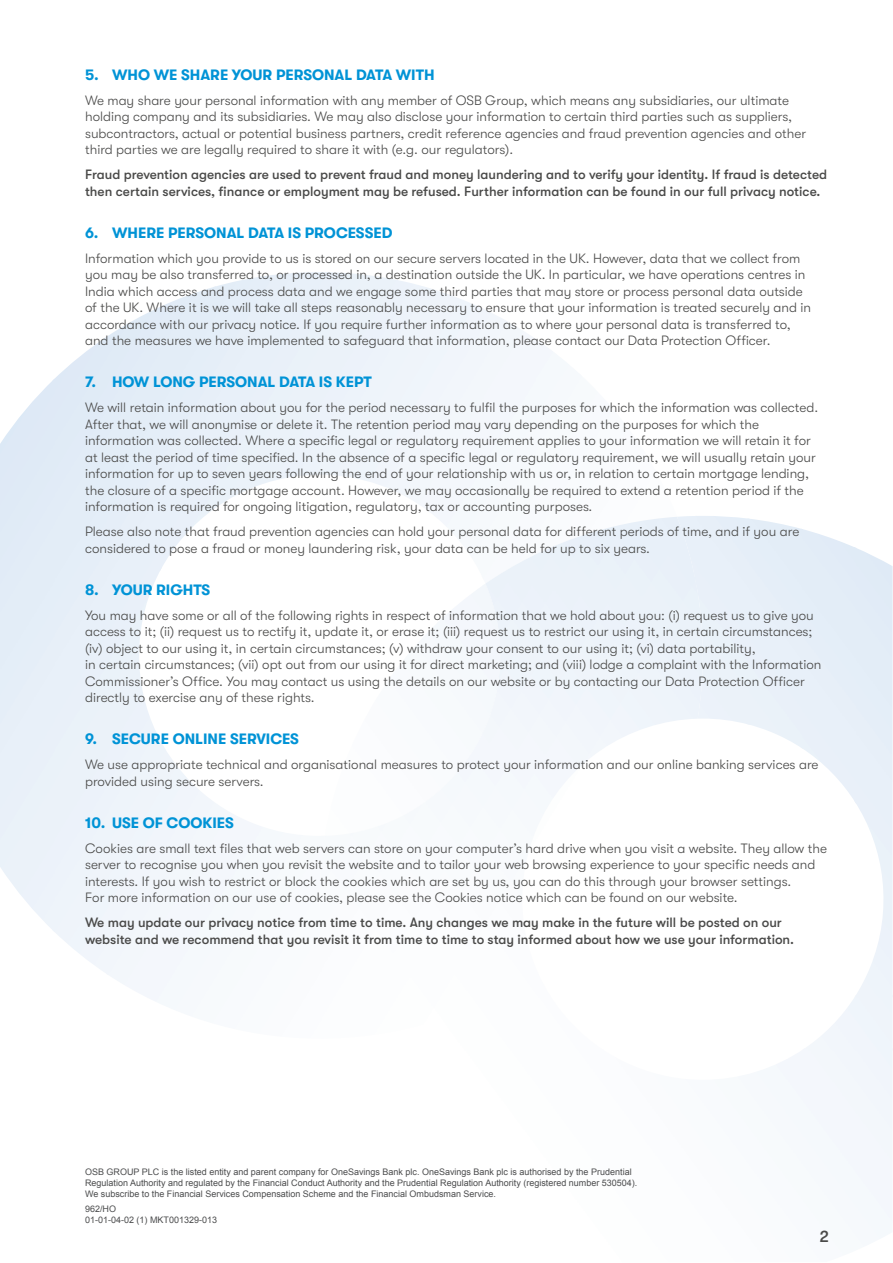
<style>
.page{position:relative;width:893px;height:1263px;background:#fff}
.page>*{position:absolute;margin:0;border:0;box-sizing:border-box;transform-origin:0 0}
.t1{font:500 16.5px "GT Walsheim";color:#4a4a49}
.t2{font:700 15px "GT Walsheim";color:#0093d6}
.OSB_body{font:300 13.5px/16.5px "GT Walsheim";color:#4a4a49}
.OSB_body-2{font:500 13.5px/16.5px "GT Walsheim";color:#4a4a49}
.t3{font:9px/10.8px "Arial";color:#4b4c4d}
</style>
<div class="page">
<img style="left:855px;top:548px;width:38px;height:449px">
<img style="left:680px;top:516px;width:17px;height:1px">
<p class="t2" style="left:85px;top:66px;width:351px">5. WHO WE SHARE YOUR PERSONAL DATA WITH</p>
<p class="OSB_body" style="left:85px;top:92px;width:723px">We may share your personal information with any member of OSB Group, which means any subsidiaries, our ultimate holding company and its subsidiaries. We may also disclose your information to certain third parties such as suppliers, subcontractors, actual or potential business partners, credit reference agencies and fraud prevention agencies and other third parties we are legally required to share it with (e.g. our regulators).</p>
<p class="OSB_body-2" style="left:85px;top:166px;width:744px">Fraud prevention agencies are used to prevent fraud and money laundering and to verify your identity. If fraud is detected then certain services, finance or employment may be refused. Further information can be found in our full privacy notice.</p>
<p class="t2" style="left:85px;top:224px;width:309px">6. WHERE PERSONAL DATA IS PROCESSED</p>
<p class="OSB_body" style="left:85px;top:250px;width:728px">Information which you provide to us is stored on our secure servers located in the UK. However, data that we collect from you may be also transferred to, or processed in, a destination outside the UK. In particular, we have operations centres in India which access and process data and we engage some third parties that may store or process personal data outside of the UK. Where it is we will take all steps reasonably necessary to ensure that your information is treated securely and in accordance with our privacy notice. If you require further information as to where your personal data is transferred to, and the measures we have implemented to safeguard that information, please contact our Data Protection Officer.</p>
<p class="t2" style="left:85px;top:373px;width:288px">7. HOW LONG PERSONAL DATA IS KEPT</p>
<p class="OSB_body" style="left:85px;top:399px;width:735px">We will retain information about you for the period necessary to fulfil the purposes for which the information was collected.<br>After that, we will anonymise or delete it. The retention period may vary depending on the purposes for which the information was collected. Where a specific legal or regulatory requirement applies to your information we will retain it for at least the period of time specified. In the absence of a specific legal or regulatory requirement, we will usually retain your information for up to seven years following the end of your relationship with us or, in relation to certain mortgage lending, the closure of a specific mortgage account. However, we may occasionally be required to extend a retention period if the information is required for ongoing litigation, regulatory, tax or accounting purposes.</p>
<p class="OSB_body" style="left:85px;top:523px;width:716px">Please also note that fraud prevention agencies can hold your personal data for different periods of time, and if you are considered to pose a fraud or money laundering risk, your data can be held for up to six years.</p>
<p class="t2" style="left:85px;top:581px;width:127px">8. YOUR RIGHTS</p>
<p class="OSB_body" style="left:85px;top:607px;width:738px">You may have some or all of the following rights in respect of information that we hold about you: (i) request us to give you access to it; (ii) request us to rectify it, update it, or erase it; (iii) request us to restrict our using it, in certain circumstances; (iv) object to our using it, in certain circumstances; (v) withdraw your consent to our using it; (vi) data portability,<br>in certain circumstances; (vii) opt out from our using it for direct marketing; and (viii) lodge a complaint with the Information Commissioner’s Office. You may contact us using the details on our website or by contacting our Data Protection Officer directly to exercise any of these rights.</p>
<p class="t2" style="left:85px;top:731px;width:215px">9. SECURE ONLINE SERVICES</p>
<p class="OSB_body" style="left:85px;top:756px;width:735px">We use appropriate technical and organisational measures to protect your information and our online banking services are provided using secure servers.</p>
<p class="t2" style="left:85px;top:814px;width:150px">10. USE OF COOKIES</p>
<p class="OSB_body" style="left:85px;top:840px;width:743px">Cookies are small text files that web servers can store on your computer’s hard drive when you visit a website. They allow the server to recognise you when you revisit the website and to tailor your web browsing experience to your specific needs and interests. If you wish to restrict or block the cookies which are set by us, you can do this through your browser settings.<br>For more information on our use of cookies, please see the Cookies notice which can be found on our website.</p>
<p class="OSB_body-2" style="left:85px;top:914px;width:711px">We may update our privacy notice from time to time. Any changes we may make in the future will be posted on our website and we recommend that you revisit it from time to time to stay informed about how we use your information.</p>
<p class="t3" style="left:85px;top:1167px;width:554px">OSB GROUP PLC is the listed entity and parent company for OneSavings Bank plc. OneSavings Bank plc is authorised by the Prudential<br>Regulation Authority and regulated by the Financial Conduct Authority and the Prudential Regulation Authority (registered number 530504).<br>We subscribe to the Financial Services Compensation Scheme and the Financial Ombudsman Service.</p>
<p class="t3" style="left:85px;top:1203px;width:134px">962/HO<br>01-01-04-02 (1) MKT001329-013</p>
<p class="t1" style="left:820px;top:1226px;width:11px">2</p>
</div>
